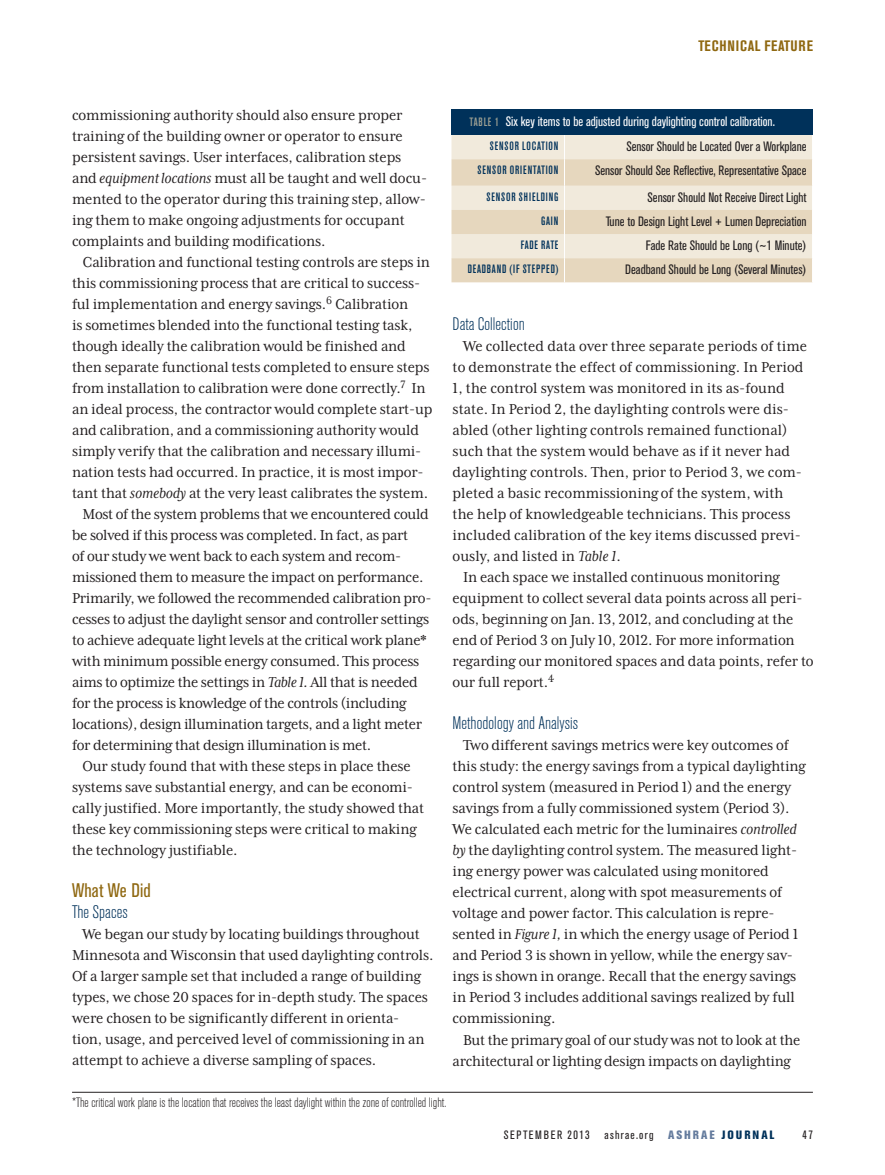
<style>
.page{position:relative;width:885px;height:1175px;background:#fff}
.page>*{position:absolute;margin:0;border:0;box-sizing:border-box;transform-origin:0 0}
.subhead_standard{font:condensed 19.5px "Akzidenz Grotesk BE";letter-spacing:.01em;color:#8f6811}
.info_box_subhead_2{font:300 condensed 18px "Akzidenz Grotesk BE";color:#00315a}
.text_indent{font:16.5px/21px "Mrs Eaves XL Serif Nar OT";letter-spacing:-.01em;color:#231f20}
.t1{font:700 condensed 15px "Akzidenz Grotesk BE";letter-spacing:.05em;color:#8f6811}
.text_table{font:condensed 13.5px "Akzidenz Grotesk BE";color:#231f20}
.Footnote{font:300 condensed 13.5px "Akzidenz Grotesk BE";color:#231f20}
.table_header_KO{font:condensed 13.5px "Akzidenz Grotesk BE";color:#fff}
.text_table_axis{font:500 condensed 12px "Akzidenz Grotesk BE";letter-spacing:.07em;color:#00315a}
.running_foot{font:condensed 12px "Akzidenz Grotesk BE";letter-spacing:.115em;color:#231f20}
.text_table_axis-2{font:500 condensed 12px "Akzidenz Grotesk BE";letter-spacing:.05em;color:#00315a}
.s1{font-style:italic}
.s2{font-weight:500;font-size:12px;color:#9da093}
.s3{font-weight:800;color:#647b9d}
.s4{font-weight:800;color:#00315a}
</style>
<div class="page">
<hr style="left:72px;top:1092px;width:740px;height:1px;background:#231f20">
<div style="left:451px;top:110px;width:361px;height:25px;background:#00315a"></div>
<div style="left:451px;top:135px;width:361px;height:24px;background:#f1eadc"></div>
<svg style="left:451px;top:159px;width:361px;height:123px;fill:#e6d7be"></svg>
<svg style="left:564px;top:135px;width:1px;height:147px"></svg>
<p class="t1" style="left:698px;top:37px;width:116px">TECHNICAL FEATURE</p>
<p class="text_indent" style="left:72px;top:105px;width:356px">commissioning authority should also ensure proper training of the building owner or operator to ensure persistent savings. User interfaces, calibration steps and <span class="s1">equipment locations</span> must all be taught and well docu&shy;mented to the operator during this training step, allow&shy;ing them to make ongoing adjustments for occupant complaints and building modifications.</p>
<p class="text_indent" style="left:72px;top:252px;width:362px;text-indent:10px">Calibration and functional testing controls are steps in this commissioning process that are critical to success&shy;ful implementation and energy savings.<sup>6</sup> Calibration<br>is sometimes blended into the functional testing task, though ideally the calibration would be finished and then separate functional tests completed to ensure steps from installation to calibration were done correctly.<sup>7</sup> In an ideal process, the contractor would complete start-up and calibration, and a commissioning authority would simply verify that the calibration and necessary illumi&shy;nation tests had occurred. In practice, it is most impor&shy;tant that <span class="s1">somebody</span> at the very least calibrates the system.</p>
<p class="text_indent" style="left:72px;top:504px;width:361px;text-indent:10px">Most of the system problems that we encountered could be solved if this process was completed. In fact, as part<br>of our study we went back to each system and recom&shy;missioned them to measure the impact on performance.<br>Primarily, we followed the recommended calibration pro&shy;cesses to adjust the daylight sensor and controller settings to achieve adequate light levels at the critical work plane* with minimum possible energy consumed. This process aims to optimize the settings in <span class="s1">Table 1.</span> All that is needed for the process is knowledge of the controls (including locations), design illumination targets, and a light meter for determining that design illumination is met.</p>
<p class="text_indent" style="left:72px;top:756px;width:353px;text-indent:10px">Our study found that with these steps in place these systems save substantial energy, and can be economi&shy;cally justified. More importantly, the study showed that these key commissioning steps were critical to making the technology justifiable.</p>
<p class="subhead_standard" style="left:72px;top:879px;width:80px">What We Did</p>
<p class="info_box_subhead_2" style="left:72px;top:902px;width:57px">The Spaces</p>
<p class="text_indent" style="left:72px;top:924px;width:363px;text-indent:10px">We began our study by locating buildings throughout Minnesota and Wisconsin that used daylighting controls.<br>Of a larger sample set that included a range of building types, we chose 20 spaces for in-depth study. The spaces were chosen to be significantly different in orienta&shy;tion, usage, and perceived level of commissioning in an attempt to achieve a diverse sampling of spaces.</p>
<p class="table_header_KO" style="left:469px;top:114px;width:307px"><span class="s2">TABLE 1</span> Six key items to be adjusted during daylighting control calibration.</p>
<p class="text_table_axis" style="left:489px;top:139px;width:70px">SENSOR LOCATION</p>
<p class="text_table" style="left:626px;top:139px;width:181px">Sensor Should be Located Over a Workplane</p>
<p class="text_table_axis" style="left:477px;top:163px;width:82px">SENSOR ORIENTATION</p>
<p class="text_table" style="left:595px;top:163px;width:213px">Sensor Should See Reflective, Representative Space</p>
<p class="text_table_axis" style="left:486px;top:190px;width:73px">SENSOR SHIELDING</p>
<p class="text_table" style="left:647px;top:190px;width:160px">Sensor Should Not Receive Direct Light</p>
<p class="text_table_axis" style="left:541px;top:214px;width:19px">GAIN</p>
<p class="text_table" style="left:605px;top:214px;width:202px">Tune to Design Light Level + Lumen Depreciation</p>
<p class="text_table_axis-2" style="left:520px;top:238px;width:39px">FADE RATE</p>
<p class="text_table" style="left:645px;top:238px;width:162px">Fade Rate Should be Long (~1 Minute)</p>
<p class="text_table_axis" style="left:467px;top:262px;width:92px">DEADBAND (IF STEPPED)</p>
<p class="text_table" style="left:625px;top:262px;width:183px">Deadband Should be Long (Several Minutes)</p>
<p class="info_box_subhead_2" style="left:452px;top:314px;width:74px">Data Collection</p>
<p class="text_indent" style="left:452px;top:336px;width:356px;text-indent:11px">We collected data over three separate periods of time to demonstrate the effect of commissioning. In Period 1, the control system was monitored in its as-found state. In Period 2, the daylighting controls were dis&shy;abled (other lighting controls remained functional) such that the system would behave as if it never had daylighting controls. Then, prior to Period 3, we com&shy;pleted a basic recommissioning of the system, with the help of knowledgeable technicians. This process included calibration of the key items discussed previ&shy;ously, and listed in <span class="s1">Table 1</span>.</p>
<p class="text_indent" style="left:452px;top:567px;width:362px;text-indent:10px">In each space we installed continuous monitoring equipment to collect several data points across all peri&shy;ods, beginning on Jan. 13, 2012, and concluding at the end of Period 3 on July 10, 2012. For more information regarding our monitored spaces and data points, refer to our full report.<sup>4</sup></p>
<p class="info_box_subhead_2" style="left:452px;top:713px;width:127px">Methodology and Analysis</p>
<p class="text_indent" style="left:452px;top:735px;width:354px;text-indent:10px">Two different savings metrics were key outcomes of this study: the energy savings from a typical daylighting control system (measured in Period 1) and the energy savings from a fully commissioned system (Period 3).<br>We calculated each metric for the luminaires <span class="s1">controlled by</span> the daylighting control system<span class="s1">.</span> The measured light&shy;ing energy power was calculated using monitored electrical current, along with spot measurements of voltage and power factor. This calculation is repre&shy;sented in <span class="s1">Figure 1,</span> in which the energy usage of Period 1 and Period 3 is shown in yellow, while the energy sav&shy;ings is shown in orange. Recall that the energy savings in Period 3 includes additional savings realized by full commissioning.</p>
<p class="text_indent" style="left:452px;top:1029px;width:349px;text-indent:10px">But the primary goal of our study was not to look at the architectural or lighting design impacts on daylighting</p>
<p class="Footnote" style="left:72px;top:1095px;width:376px">*The critical work plane is the location that receives the least daylight within the zone of controlled light.</p>
<p class="running_foot" style="left:503px;top:1128px;width:272px">SEPTEMBER 2013 ashrae.org <span class="s3">ASHRAE</span> <span class="s4">JOURNAL</span></p>
<p class="running_foot" style="left:802px;top:1128px;width:12px">47</p>
</div>
